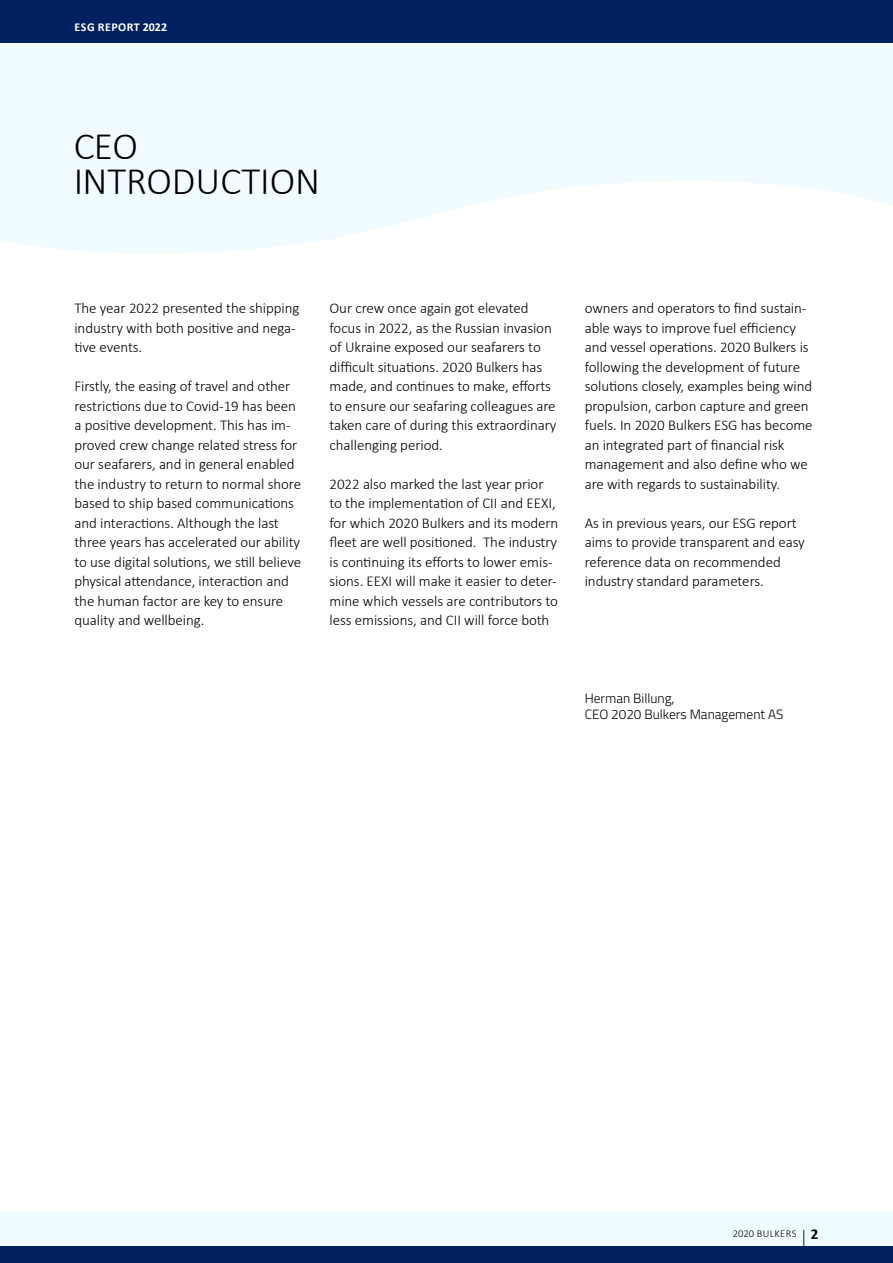
<style>
.page{position:relative;width:893px;height:1263px;background:#fff}
.page>*{position:absolute;margin:0;border:0;box-sizing:border-box;transform-origin:0 0}
.t1{font:300 39px/34.5px "Calibri";color:#000}
.t2{font:300 15px/19.5px "Calibri";letter-spacing:-.005em;color:#000}
.t3{font:300 13.5px/16.5px "Titillium Web";color:#000}
.t4{font:700 12px "Calibri";letter-spacing:.035em;color:#fff}
.t5{font:300 10.5px "Calibri";letter-spacing:.04em;color:#000}
.s1{font-weight:700;font-size:15px}
</style>
<div class="page">
<div style="left:0;top:1212px;width:893px;height:51px;background:#f0fcff"></div>
<div style="left:0;top:0;width:893px;height:315px;background:#f0fcff"></div>
<div style="left:0;top:0;width:893px;height:43px;background:#002060"></div>
<div style="left:0;top:1246px;width:893px;height:17px;background:#002060"></div>
<svg style="left:0;top:181px;width:893px;height:134px;fill:#fff"></svg>
<svg style="left:803px;top:1230px;width:1px;height:16px"></svg>
<p class="t4" style="left:75px;top:18px;width:94px">ESG REPORT 2022</p>
<h1 class="t1" style="left:73px;top:129px;width:248px">CEO<br>INTRODUCTION</h1>
<p class="t2" style="left:74px;top:298px;width:227px">The year 2022 presented the shipping industry with both positive and nega&shy;tive events.</p>
<p class="t2" style="left:74px;top:376px;width:228px">Firstly, the easing of travel and other restrictions due to Covid-19 has been a positive development. This has im&shy;proved crew change related stress for our seafarers, and in general enabled the industry to return to normal shore based to ship based communications and interactions. Although the last three years has accelerated our ability to use digital solutions, we still believe physical attendance, interaction and the human factor are key to ensure quality and wellbeing.</p>
<p class="t2" style="left:330px;top:298px;width:228px">Our crew once again got elevated focus in 2022, as the Russian invasion of Ukraine exposed our seafarers to difficult situations. 2020 Bulkers has made, and continues to make, efforts to ensure our seafaring colleagues are taken care of during this extraordinary challenging period.</p>
<p class="t2" style="left:330px;top:474px;width:230px">2022 also marked the last year prior to the implementation of CII and EEXI, for which 2020 Bulkers and its modern fleet are well positioned. The industry is continuing its efforts to lower emis&shy;sions. EEXI will make it easier to deter&shy;mine which vessels are contributors to less emissions, and CII will force both</p>
<p class="t2" style="left:585px;top:298px;width:229px">owners and operators to find sustain&shy;able ways to improve fuel efficiency and vessel operations. 2020 Bulkers is following the development of future solutions closely, examples being wind propulsion, carbon capture and green fuels. In 2020 Bulkers ESG has become an integrated part of financial risk management and also define who we are with regards to sustainability.</p>
<p class="t2" style="left:585px;top:513px;width:222px">As in previous years, our ESG report aims to provide transparent and easy reference data on recommended industry standard parameters.</p>
<p class="t3" style="left:585px;top:689px;width:200px">Herman Billung,<br>CEO 2020 Bulkers Management AS</p>
<p class="t5" style="left:733px;top:1226px;width:87px">2020 BULKERS <span class="s1">2</span></p>
</div>
